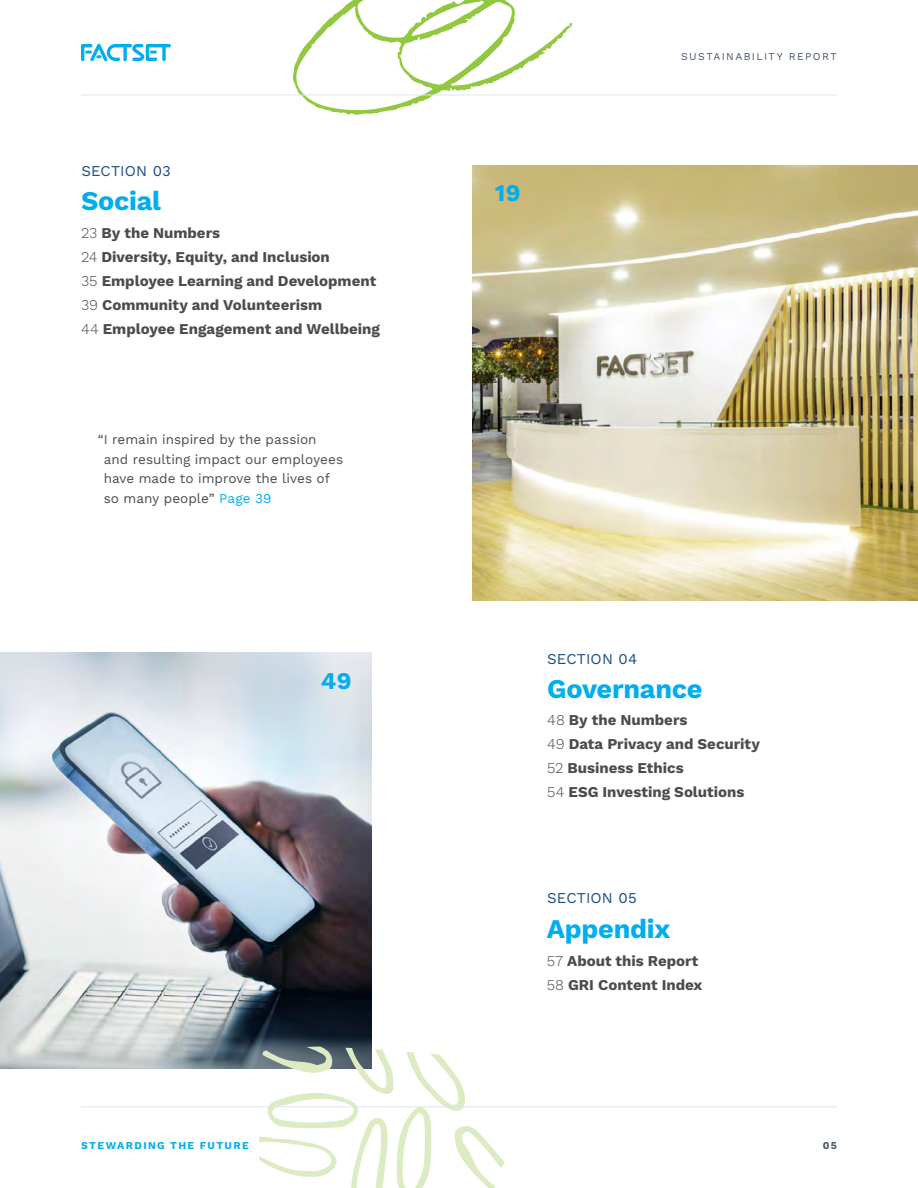
<style>
.page{position:relative;width:918px;height:1188px;background:#fff}
.page>*{position:absolute;margin:0;border:0;box-sizing:border-box;transform-origin:0 0}
.t1{font:700 27px "Work Sans";letter-spacing:-.01em;color:#00aeef}
.t2{font:700 24px "Work Sans";color:#00aeef}
.t3{font:700 15px/24.2px "Work Sans";color:#4b4b4c}
.t4{font:15px "Work Sans";letter-spacing:.01em;color:#194d86}
.t5{font:13.5px/19.5px "Work Sans";color:#4b4b4c}
.t6{font:10.5px "Work Sans";letter-spacing:.13em;color:#455671}
.t7{font:700 10.5px "Work Sans";letter-spacing:.135em;color:#00aeef}
.t8{font:700 10.5px "Work Sans";color:#455671}
.s1{font-weight:300}
.s2{color:#00aeef}
</style>
<div class="page">
<img style="left:0;top:652px;width:372px;height:416px">
<img style="left:472px;top:165px;width:446px;height:435px">
<svg style="left:259px;top:1047px;width:245px;height:141px"></svg>
<svg style="left:264px;top:0;width:309px;height:115px"></svg>
<svg style="left:81px;top:44px;width:90px;height:17px"></svg>
<hr style="left:81px;top:95px;width:756px;height:1px;background:#dfe6eb">
<hr style="left:81px;top:1106px;width:756px;height:1px;background:#dfe6eb">
<p class="t4" style="left:81px;top:162px;width:91px">SECTION 03</p>
<h1 class="t1" style="left:81px;top:185px;width:82px">Social</h1>
<p class="t3" style="left:81px;top:222px;width:300px"><span class="s1">23</span> By the Numbers<br><span class="s1">24</span> Diversity, Equity, and Inclusion<br><span class="s1">35</span> Employee Learning and Development<br><span class="s1">39</span> Community and Volunteerism<br><span class="s1">44</span> Employee Engagement and Wellbeing</p>
<p class="t5" style="left:104px;top:431px;width:241px;text-indent:-6px">“I remain inspired by the passion and resulting impact our employees have made to improve the lives of so many people” <span class="s2">Page 39</span></p>
<h2 class="t2" style="left:321px;top:667px;width:32px">49</h2>
<h2 class="t2" style="left:495px;top:179px;width:27px">19</h2>
<p class="t6" style="left:681px;top:51px;width:157px">SUSTAINABILITY REPORT</p>
<p class="t4" style="left:547px;top:650px;width:92px">SECTION 04</p>
<h1 class="t1" style="left:547px;top:673px;width:157px">Governance</h1>
<p class="t3" style="left:547px;top:708px;width:214px"><span class="s1">48</span> By the Numbers<br><span class="s1">49</span> Data Privacy and Security<br><span class="s1">52</span> Business Ethics<br><span class="s1">54</span> ESG Investing Solutions</p>
<p class="t4" style="left:547px;top:890px;width:91px">SECTION 05</p>
<h1 class="t1" style="left:547px;top:913px;width:125px">Appendix</h1>
<p class="t3" style="left:547px;top:949px;width:157px"><span class="s1">57</span> About this Report<br><span class="s1">58</span> GRI Content Index</p>
<p class="t7" style="left:81px;top:1139px;width:169px">STEWARDING THE FUTURE</p>
<p class="t8" style="left:823px;top:1139px;width:16px">05</p>
</div>
